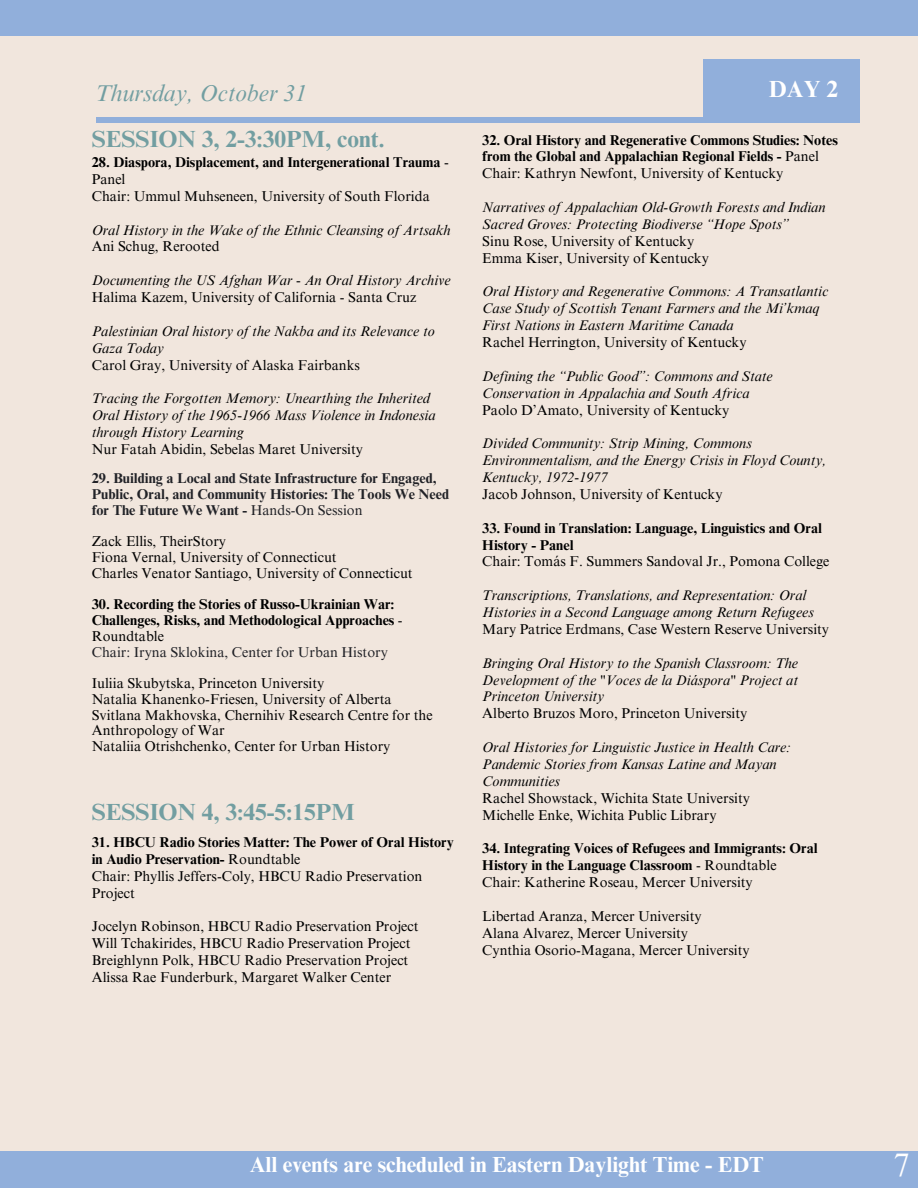
<style>
.page{position:relative;width:918px;height:1188px;background:#f1e6dd}
.page>*{position:absolute;margin:0;border:0;box-sizing:border-box;transform-origin:0 0}
.t1{font:32.55px "Times NRMT Pro";color:#fff}
.t2{font:700 23.4px "Times NRMT Pro";color:#729ea1}
.t3{font:italic 23.4px "Times NRMT Pro";color:#729ea1}
.t4{font:700 23.4px "Times NRMT Pro";color:#fff}
.t5{font:700 21.9px "Times NRMT Pro";color:#fff}
.t6{font:14.25px/15.8px "Times NRMT Pro";color:#000}
.t7{font:italic 14.25px/16.8px "Times NRMT Pro";color:#000}
.t8{font:700 14.25px/16.8px "Times NRMT Pro";color:#000}
.t9{font:700 14.25px/15.8px "Times NRMT Pro";color:#212227}
.t10{font:14.25px "Times NRMT Pro";color:#212227}
.s1{font-weight:400}
.s2{font-style:normal}
.s3{font-weight:400;font-style:italic}
</style>
<div class="page">
<div style="left:96px;top:117px;width:751px;height:5px;background:#91afdb"></div>
<div style="left:703px;top:59px;width:156px;height:63px;background:#91afdb"></div>
<div style="left:0;top:1151px;width:918px;height:37px;background:#91afdb"></div>
<div style="left:0;top:0;width:918px;height:36px;background:#91afdb"></div>
<h3 class="t3" style="left:95px;top:85px;width:213px">Thursday, October 31</h3>
<h1 class="t4" style="left:769px;top:80px;width:71px">DAY 2</h1>
<h2 class="t8" style="left:482px;top:133px;width:357px">32. Oral History and Regenerative Commons Studies: Notes from the Global and Appalachian Regional Fields - <span class="s1">Panel</span></h2>
<p class="t6" style="left:482px;top:167px;width:303px">Chair: Kathryn Newfont, University of Kentucky</p>
<p class="t7" style="left:482px;top:201px;width:345px">Narratives of Appalachian Old-Growth Forests and Indian<br>Sacred Groves: Protecting Biodiverse “Hope Spots”</p>
<p class="t6" style="left:482px;top:235px;width:213px">Sinu Rose, University of Kentucky</p>
<p class="t6" style="left:482px;top:252px;width:228px">Emma Kiser, University of Kentucky</p>
<p class="t7" style="left:482px;top:285px;width:348px">Oral History and Regenerative Commons: A Transatlantic<br>Case Study of Scottish Tenant Farmers and the Mi’kmaq<br>First Nations in Eastern Maritime Canada</p>
<p class="t6" style="left:482px;top:336px;width:266px">Rachel Herrington, University of Kentucky</p>
<p class="t7" style="left:482px;top:369px;width:292px">Defining the “Public Good”: Commons and State<br>Conservation in Appalachia and South Africa</p>
<p class="t6" style="left:482px;top:404px;width:249px">Paolo D’Amato, University of Kentucky</p>
<p class="t7" style="left:482px;top:437px;width:346px">Divided Community: Strip Mining, Commons<br>Environmentalism, and the Energy Crisis in Floyd County,<br>Kentucky, 1972-1977</p>
<p class="t6" style="left:482px;top:488px;width:242px">Jacob Johnson, University of Kentucky</p>
<p class="t8" style="left:482px;top:521px;width:341px">33. Found in Translation: Language, Linguistics and Oral<br>History - Panel</p>
<p class="t6" style="left:482px;top:555px;width:349px">Chair: Tomás F. Summers Sandoval Jr., Pomona College</p>
<p class="t7" style="left:482px;top:589px;width:348px">Transcriptions, Translations, and Representation: Oral<br>Histories in a Second Language among Return Refugees<br><span class="s2">Mary Patrice Erdmans, Case Western Reserve University</span></p>
<p class="t7" style="left:482px;top:656px;width:317px;text-align:justify">Bringing Oral History to the Spanish Classroom: The Development of the "Voces de la Diáspora" Project at Princeton University</p>
<p class="t6" style="left:482px;top:707px;width:267px">Alberto Bruzos Moro, Princeton University</p>
<p class="t7" style="left:482px;top:741px;width:310px">Oral Histories for Linguistic Justice in Health Care:<br>Pandemic Stories from Kansas Latine and Mayan<br>Communities</p>
<p class="t6" style="left:482px;top:792px;width:269px">Rachel Showstack, Wichita State University</p>
<p class="t6" style="left:482px;top:809px;width:236px">Michelle Enke, Wichita Public Library</p>
<h1 class="t8" style="left:482px;top:842px;width:337px">34. Integrating Voices of Refugees and Immigrants: Oral<br>History in the Language Classroom <span class="s1">- Roundtable</span></h1>
<p class="t6" style="left:482px;top:876px;width:272px">Chair: Katherine Roseau, Mercer University</p>
<p class="t6" style="left:482px;top:910px;width:221px">Libertad Aranza, Mercer University</p>
<p class="t6" style="left:482px;top:927px;width:207px">Alana Alvarez, Mercer University</p>
<p class="t6" style="left:482px;top:944px;width:269px">Cynthia Osorio-Magana, Mercer University</p>
<p class="t2" style="left:92px;top:130px;width:295px">SESSION 3, 2-3:30PM, cont.</p>
<p class="t8" style="left:92px;top:156px;width:359px">28. Diaspora, Displacement, and Intergenerational Trauma <span class="s1">-<br>Panel</span></p>
<p class="t6" style="left:92px;top:190px;width:340px">Chair: Ummul Muhseneen, University of South Florida</p>
<p class="t7" style="left:92px;top:223px;width:360px">Oral History in the Wake of the Ethnic Cleansing of Artsakh<br><span class="s2">Ani Schug, Rerooted</span></p>
<p class="t7" style="left:92px;top:274px;width:360px">Documenting the US Afghan War - An Oral History Archive<br><span class="s2">Halima Kazem, University of California - Santa Cruz</span></p>
<p class="t7" style="left:92px;top:324px;width:345px">Palestinian Oral history of the Nakba and its Relevance to<br>Gaza Today</p>
<p class="t6" style="left:92px;top:359px;width:270px">Carol Gray, University of Alaska Fairbanks</p>
<p class="t7" style="left:92px;top:392px;width:345px">Tracing the Forgotten Memory: Unearthing the Inherited<br>Oral History of the 1965-1966 Mass Violence in Indonesia through History Learning</p>
<p class="t6" style="left:92px;top:443px;width:273px">Nur Fatah Abidin, Sebelas Maret University</p>
<p class="t9" style="left:92px;top:473px;width:359px">29. Building a Local and State Infrastructure for Engaged,<br>Public, Oral, and Community Histories: The Tools We Need for The Future We Want - <span class="s1">Hands-On Session</span></p>
<p class="t6" style="left:92px;top:536px;width:136px">Zack Ellis, TheirStory</p>
<p class="t6" style="left:92px;top:551px;width:246px">Fiona Vernal, University of Connecticut</p>
<p class="t6" style="left:92px;top:567px;width:322px">Charles Venator Santiago, University of Connecticut</p>
<p class="t8" style="left:92px;top:599px;width:312px;line-height:15.8px">30. Recording the Stories of Russo-Ukrainian War:<br>Challenges, Risks, and Methodological Approaches <span class="s3">-<br></span><span class="s1">Roundtable</span></p>
<p class="t10" style="left:92px;top:647px;width:298px">Chair: Iryna Sklokina, Center for Urban History</p>
<p class="t6" style="left:92px;top:677px;width:234px">Iuliia Skubytska, Princeton University</p>
<p class="t6" style="left:92px;top:693px;width:301px">Natalia Khanenko-Friesen, University of Alberta</p>
<p class="t6" style="left:92px;top:709px;width:342px">Svitlana Makhovska, Chernihiv Research Centre for the<br>Anthropology of War</p>
<p class="t6" style="left:92px;top:740px;width:300px">Nataliia Otrishchenko, Center for Urban History</p>
<p class="t2" style="left:92px;top:803px;width:264px">SESSION 4, 3:45-5:15PM</p>
<p class="t8" style="left:92px;top:835px;width:364px">31. HBCU Radio Stories Matter: The Power of Oral History in Audio Preservation- <span class="s1">Roundtable</span></p>
<p class="t6" style="left:92px;top:869px;width:332px;line-height:16.8px">Chair: Phyllis Jeffers-Coly, HBCU Radio Preservation<br>Project</p>
<p class="t6" style="left:92px;top:920px;width:328px">Jocelyn Robinson, HBCU Radio Preservation Project</p>
<p class="t6" style="left:92px;top:937px;width:320px">Will Tchakirides, HBCU Radio Preservation Project</p>
<h2 class="t6" style="left:92px;top:954px;width:318px">Breighlynn Polk, HBCU Radio Preservation Project</h2>
<p class="t6" style="left:92px;top:971px;width:301px">Alissa Rae Funderburk, Margaret Walker Center</p>
<p class="t5" style="left:250px;top:1156px;width:516px">All events are scheduled in Eastern Daylight Time - EDT</p>
<p class="t1" style="left:893px;top:1153px;width:18px">7</p>
</div>
